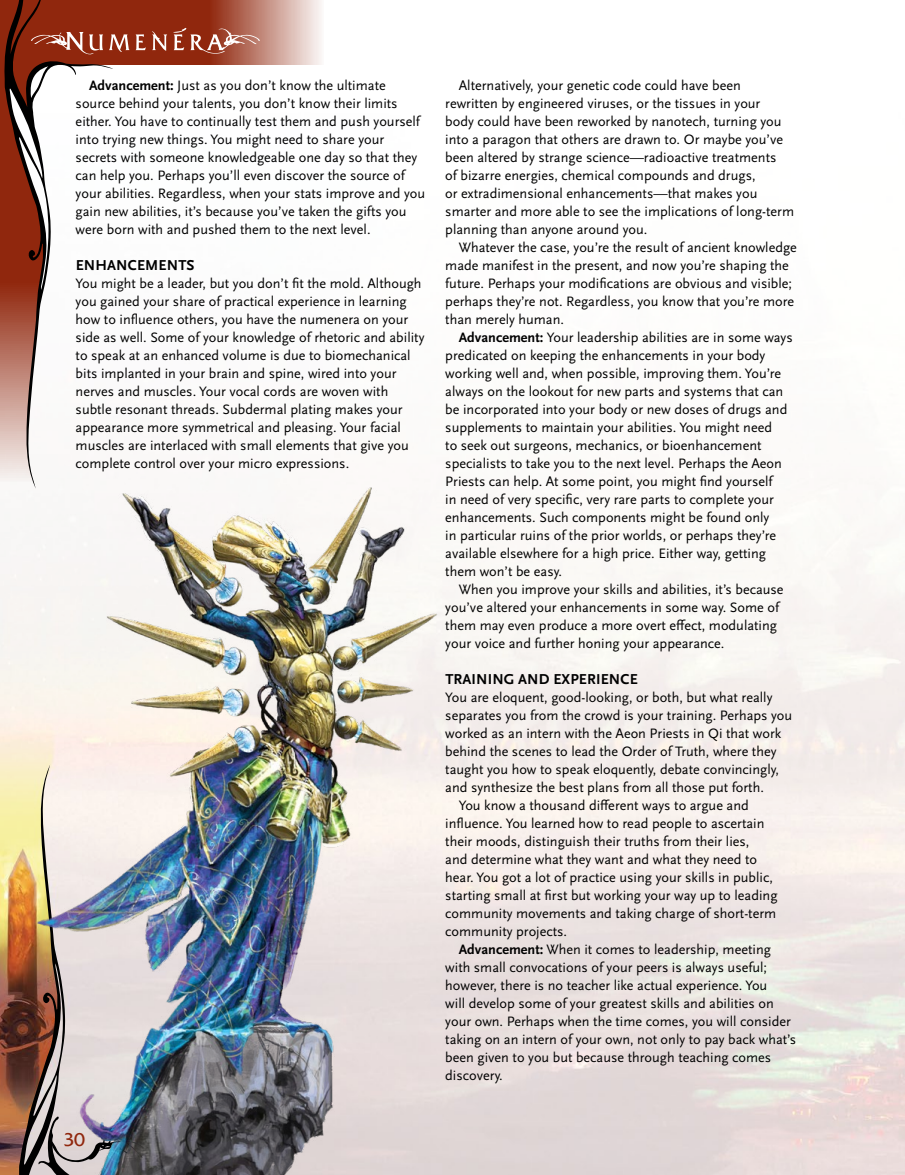
<style>
.page{position:relative;width:905px;height:1175px;background:#fff}
.page>*{position:absolute;margin:0;border:0;box-sizing:border-box;transform-origin:0 0}
.t1{font:19.5px "Septimus";color:#90270d}
.t2{font:700 15px "Scala Sans OT";letter-spacing:.01em;color:#000}
.t3{font:14.25px/18px "Scala Sans OT";color:#000}
.s1{font-weight:700}
</style>
<div class="page">
<img style="left:0;top:519px;width:904px;height:655px">
<svg style="left:113px;top:0;width:208px;height:65px;background:#b16855"></svg>
<svg style="left:103px;top:0;width:10px;height:69px"></svg>
<svg style="left:109px;top:34px;width:21px;height:18px"></svg>
<svg style="left:136px;top:34px;width:10px;height:16px"></svg>
<svg style="left:152px;top:31px;width:15px;height:20px"></svg>
<svg style="left:0;top:0;width:103px;height:482px"></svg>
<svg style="left:173px;top:28px;width:87px;height:26px;background:#b06755"></svg>
<img style="left:16px;top:482px;width:442px;height:692px">
<p class="t3" style="left:76px;top:77px;width:351px;text-indent:13px"><span class="s1">Advancement:</span> Just as you don’t know the ultimate source behind your talents, you don’t know their limits either. You have to continually test them and push yourself into trying new things. You might need to share your secrets with someone knowledgeable one day so that they can help you. Perhaps you’ll even discover the source of your abilities. Regardless, when your stats improve and you gain new abilities, it’s because you’ve taken the gifts you were born with and pushed them to the next level.</p>
<p class="t2" style="left:76px;top:257px;width:120px">ENHANCEMENTS</p>
<p class="t3" style="left:76px;top:275px;width:350px">You might be a leader, but you don’t fit the mold. Although you gained your share of practical experience in learning how to influence others, you have the numenera on your side as well. Some of your knowledge of rhetoric and ability to speak at an enhanced volume is due to biomechanical bits implanted in your brain and spine, wired into your nerves and muscles. Your vocal cords are woven with subtle resonant threads. Subdermal plating makes your appearance more symmetrical and pleasing. Your facial muscles are interlaced with small elements that give you complete control over your micro expressions.</p>
<h1 class="t1" style="left:64px;top:1130px;width:23px">30</h1>
<p class="t3" style="left:445px;top:77px;width:350px;text-indent:13px">Alternatively, your genetic code could have been rewritten by engineered viruses, or the tissues in your<br>body could have been reworked by nanotech, turning you into a paragon that others are drawn to. Or maybe you’ve been altered by strange science—radioactive treatments<br>of bizarre energies, chemical compounds and drugs,<br>or extradimensional enhancements—that makes you smarter and more able to see the implications of long-term planning than anyone around you.</p>
<p class="t3" style="left:445px;top:239px;width:353px;text-indent:13px">Whatever the case, you’re the result of ancient knowledge made manifest in the present, and now you’re shaping the future. Perhaps your modifications are obvious and visible; perhaps they’re not. Regardless, you know that you’re more than merely human.</p>
<p class="t3" style="left:445px;top:329px;width:349px;text-indent:13px"><span class="s1">Advancement:</span> Your leadership abilities are in some ways predicated on keeping the enhancements in your body working well and, when possible, improving them. You’re always on the lookout for new parts and systems that can be incorporated into your body or new doses of drugs and supplements to maintain your abilities. You might need<br>to seek out surgeons, mechanics, or bioenhancement specialists to take you to the next level. Perhaps the Aeon Priests can help. At some point, you might find yourself<br>in need of very specific, very rare parts to complete your enhancements. Such components might be found only<br>in particular ruins of the prior worlds, or perhaps they’re available elsewhere for a high price. Either way, getting them won’t be easy.</p>
<p class="t3" style="left:445px;top:581px;width:340px;text-indent:13px">When you improve your skills and abilities, it’s because you’ve altered your enhancements in some way. Some of them may even produce a more overt effect, modulating your voice and further honing your appearance.</p>
<p class="t2" style="left:445px;top:671px;width:194px">TRAINING AND EXPERIENCE</p>
<p class="t3" style="left:445px;top:689px;width:329px">You are eloquent, good-looking, or both, but what really</p>
<p class="t3" style="left:445px;top:707px;width:348px">separates you from the crowd is your training. Perhaps you</p>
<p class="t3" style="left:445px;top:725px;width:337px">worked as an intern with the Aeon Priests in Qi that work</p>
<p class="t3" style="left:445px;top:743px;width:333px">behind the scenes to lead the Order of Truth, where they</p>
<p class="t3" style="left:445px;top:761px;width:335px">taught you how to speak eloquently, debate convincingly,</p>
<p class="t3" style="left:445px;top:779px;width:320px">and synthesize the best plans from all those put forth.</p>
<p class="t3" style="left:459px;top:797px;width:291px">You know a thousand different ways to argue and</p>
<p class="t3" style="left:445px;top:815px;width:321px">influence. You learned how to read people to ascertain</p>
<p class="t3" style="left:445px;top:833px;width:306px">their moods, distinguish their truths from their lies,</p>
<p class="t3" style="left:445px;top:851px;width:313px">and determine what they want and what they need to</p>
<p class="t3" style="left:445px;top:869px;width:329px">hear. You got a lot of practice using your skills in public,</p>
<p class="t3" style="left:445px;top:887px;width:334px">starting small at first but working your way up to leading</p>
<p class="t3" style="left:445px;top:905px;width:332px">community movements and taking charge of short-term</p>
<p class="t3" style="left:445px;top:923px;width:123px">community projects.</p>
<p class="t3" style="left:459px;top:941px;width:314px"><span class="s1">Advancement:</span> When it comes to leadership, meeting</p>
<p class="t3" style="left:445px;top:959px;width:323px">with small convocations of your peers is always useful;</p>
<p class="t3" style="left:445px;top:977px;width:323px">however, there is no teacher like actual experience. You</p>
<p class="t3" style="left:445px;top:995px;width:330px">will develop some of your greatest skills and abilities on</p>
<p class="t3" style="left:445px;top:1013px;width:347px">your own. Perhaps when the time comes, you will consider</p>
<p class="t3" style="left:445px;top:1031px;width:352px">taking on an intern of your own, not only to pay back what’s</p>
<p class="t3" style="left:445px;top:1049px;width:327px">been given to you but because through teaching comes</p>
<p class="t3" style="left:445px;top:1067px;width:59px">discovery.</p>
</div>
